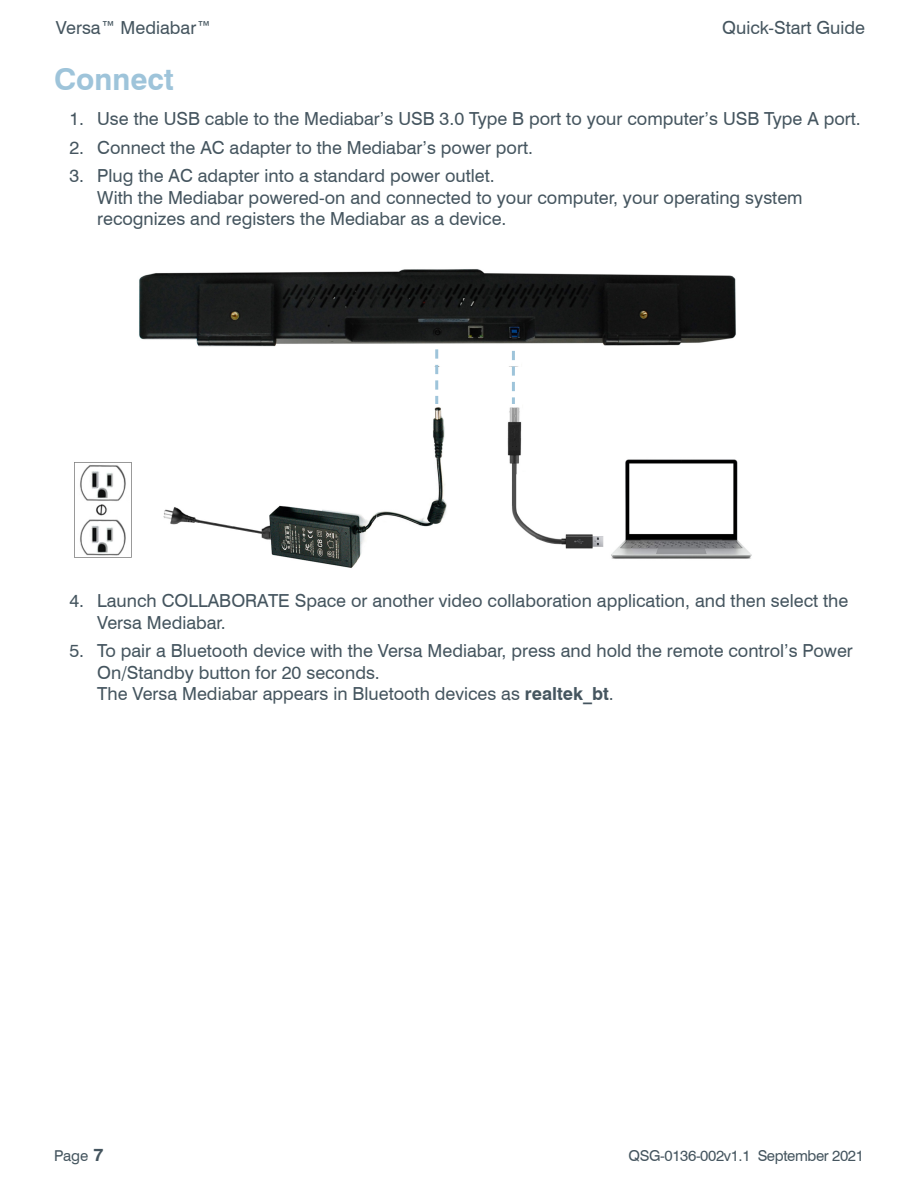
<style>
.page{position:relative;width:918px;height:1188px;background:#fff}
.page>*{position:absolute;margin:0;border:0;box-sizing:border-box;transform-origin:0 0}
.Parag_Heading_Lvl_1{font:700 30px "Swiss 721 BT";color:#9ec4da}
.t1{font:18px/21.6px "Swiss 721 BT";color:#45555f}
.t2{font:15px "Swiss 721 BT";letter-spacing:-.025em;color:#45555f}
.s1{font-weight:700}
.s2{font-weight:700;font-size:18px}
</style>
<div class="page">
<img style="left:139px;top:269px;width:597px;height:97px">
<svg style="left:435px;top:349px;width:3px;height:55px"></svg>
<svg style="left:512px;top:351px;width:3px;height:53px"></svg>
<img style="left:124px;top:407px;width:628px;height:161px">
<img style="left:74px;top:461px;width:57px;height:96px">
<p class="t1" style="left:56px;top:17px;width:157px">Versa™ Mediabar™</p>
<p class="t1" style="left:722px;top:17px;width:144px">Quick-Start Guide</p>
<p class="Parag_Heading_Lvl_1" style="left:54px;top:61px;width:121px">Connect</p>
<p class="t1" style="left:69px;top:108px;width:793px">1. Use the USB cable to the Mediabar’s USB 3.0 Type B port to your computer’s USB Type A port.</p>
<p class="t1" style="left:69px;top:136px;width:465px">2. Connect the AC adapter to the Mediabar’s power port.</p>
<p class="t1" style="left:97px;top:165px;width:707px;text-indent:-28px">3. Plug the AC adapter into a standard power outlet.<br>With the Mediabar powered-on and connected to your computer, your operating system recognizes and registers the Mediabar as a device.</p>
<p class="t1" style="left:97px;top:590px;width:753px;text-indent:-28px">4. Launch COLLABORATE Space or another video collaboration application, and then select the<br>Versa Mediabar.</p>
<p class="t1" style="left:97px;top:640px;width:757px;text-indent:-28px">5. To pair a Bluetooth device with the Versa Mediabar, press and hold the remote control’s Power<br>On/Standby button for 20 seconds.<br>The Versa Mediabar appears in Bluetooth devices as <span class="s1">realtek_bt</span>.</p>
<p class="t2" style="left:54px;top:1146px;width:51px">Page <span class="s2">7</span></p>
<p class="t2" style="left:629px;top:1146px;width:237px">QSG-0136-002v1.1 September 2021</p>
</div>
